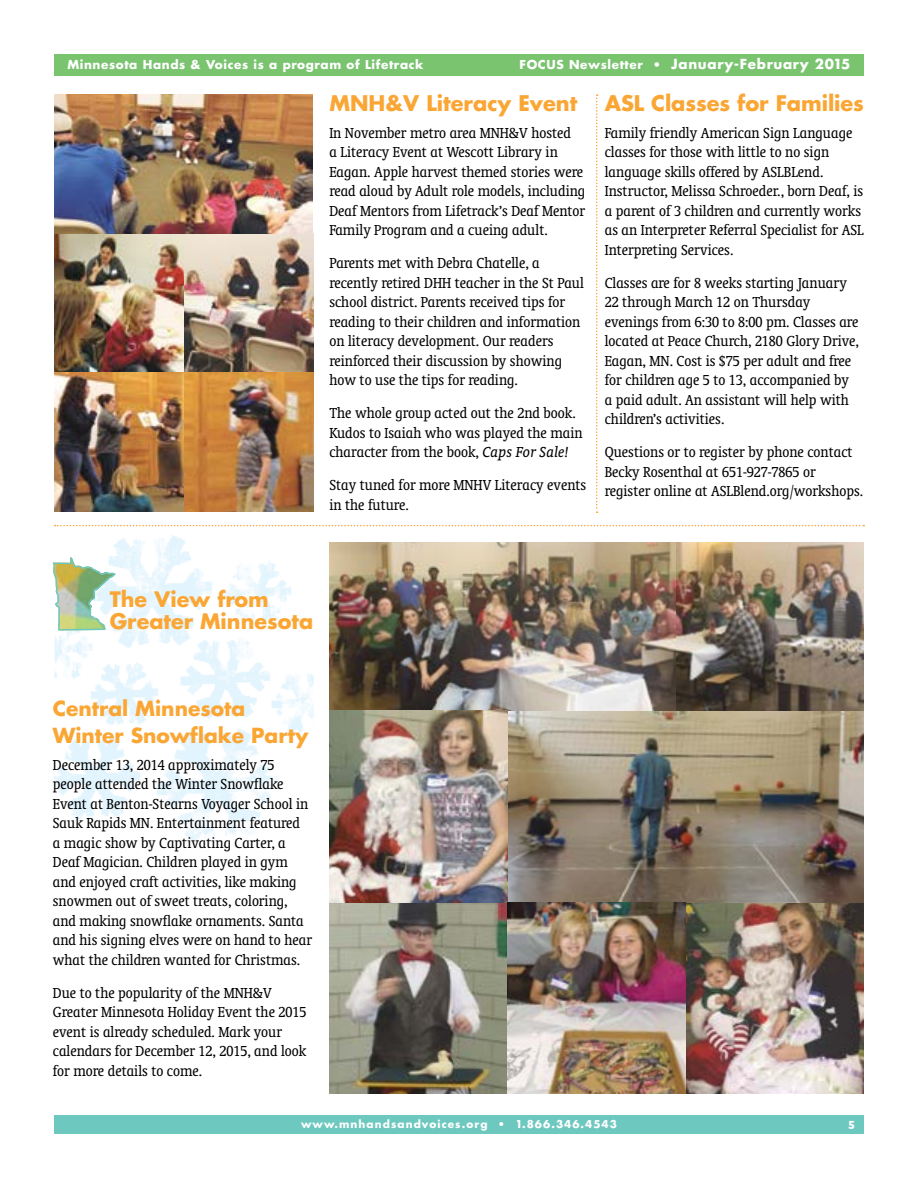
<style>
.page{position:relative;width:918px;height:1188px;background:#fff}
.page>*{position:absolute;margin:0;border:0;box-sizing:border-box;transform-origin:0 0}
.t1{font:700 21px "Futura";letter-spacing:-.005em;color:#faa634}
.t2{font:700 20.85px/22.4px "Futura";color:#faa634}
.t3{font:700 20.25px/27px "Futura";color:#faa634}
.t4{font:condensed 16.5px/19.5px "Oranda BT";color:#000}
.t5{font:700 13.5px "Futura";letter-spacing:.05em;color:#fff}
.t6{font:700 12px "Futura";letter-spacing:.05em;color:#fff}
.t7{font:700 12px "Gill Sans";color:#fff}
.t8{font:700 10.5px "Futura";letter-spacing:.1em;color:#fff}
.s1{font-size:12px}
.s2{font-style:italic;font-stretch:normal}
</style>
<div class="page">
<div style="left:54px;top:1115px;width:810px;height:19px;background:#6dc8bf"></div>
<div style="left:54px;top:54px;width:810px;height:22px;background:#7ac470"></div>
<img style="left:60px;top:535px;width:253px;height:307px">
<img style="left:329px;top:711px;width:535px;height:383px">
<img style="left:675px;top:542px;width:189px;height:169px">
<img style="left:329px;top:542px;width:346px;height:169px">
<svg style="left:52px;top:556px;width:65px;height:237px"></svg>
<img style="left:54px;top:94px;width:259px;height:418px">
<svg style="left:55px;top:525px;width:809px;height:1px"></svg>
<svg style="left:596px;top:94px;width:2px;height:419px"></svg>
<p class="t6" style="left:68px;top:57px;width:357px">Minnesota Hands &amp; Voices is a program of Lifetrack</p>
<p class="t5" style="left:520px;top:55px;width:332px"><span class="s1">FOCUS Newsletter •</span> January-February 2015</p>
<p class="t1" style="left:329px;top:89px;width:249px">MNH&amp;V Literacy Event</p>
<p class="t4" style="left:329px;top:123px;width:257px">In November metro area MNH&amp;V hosted<br>a Literacy Event at Wescott Library in Eagan. Apple harvest themed stories were read aloud by Adult role models, including Deaf Mentors from Lifetrack’s Deaf Mentor Family Program and a cueing adult.</p>
<p class="t4" style="left:329px;top:253px;width:256px">Parents met with Debra Chatelle, a recently retired DHH teacher in the St Paul school district. Parents received tips for reading to their children and information on literacy development. Our readers reinforced their discussion by showing how to use the tips for reading.</p>
<p class="t4" style="left:329px;top:403px;width:255px">The whole group acted out the 2nd book.<br>Kudos to Isaiah who was played the main character from the book, <span class="s2">Caps For Sale!</span></p>
<p class="t4" style="left:329px;top:475px;width:258px">Stay tuned for more MNHV Literacy events in the future.</p>
<p class="t1" style="left:605px;top:89px;width:261px">ASL Classes for Families</p>
<p class="t4" style="left:605px;top:123px;width:260px">Family friendly American Sign Language classes for those with little to no sign language skills offered by ASLBLend.<br>Instructor, Melissa Schroeder., born Deaf, is a parent of 3 children and currently works as an Interpreter Referral Specialist for ASL Interpreting Services.</p>
<p class="t4" style="left:605px;top:273px;width:256px">Classes are for 8 weeks starting January 22 through March 12 on Thursday evenings from 6:30 to 8:00 pm. Classes are located at Peace Church, 2180 Glory Drive, Eagan, MN. Cost is $75 per adult and free for children age 5 to 13, accompanied by a paid adult. An assistant will help with children’s activities.</p>
<p class="t4" style="left:605px;top:442px;width:260px">Questions or to register by phone contact<br>Becky Rosenthal at 651-927-7865 or register online at ASLBlend.org/workshops.</p>
<p class="t2" style="left:110px;top:588px;width:205px">The View from<br>Greater Minnesota</p>
<p class="t3" style="left:53px;top:695px;width:257px">Central Minnesota<br>Winter Snowflake Party</p>
<p class="t4" style="left:53px;top:755px;width:261px">December 13, 2014 approximately 75 people attended the Winter Snowflake Event at Benton-Stearns Voyager School in Sauk Rapids MN. Entertainment featured<br>a magic show by Captivating Carter, a Deaf Magician. Children played in gym and enjoyed craft activities, like making snowmen out of sweet treats, coloring, and making snowflake ornaments. Santa and his signing elves were on hand to hear what the children wanted for Christmas.</p>
<p class="t4" style="left:53px;top:983px;width:255px">Due to the popularity of the MNH&amp;V Greater Minnesota Holiday Event the 2015 event is already scheduled. Mark your calendars for December 12, 2015, and look for more details to come.</p>
<p class="t8" style="left:301px;top:1117px;width:317px">www.mnhandsandvoices.org • 1.866.346.4543</p>
<p class="t7" style="left:848px;top:1115px;width:9px">5</p>
</div>
